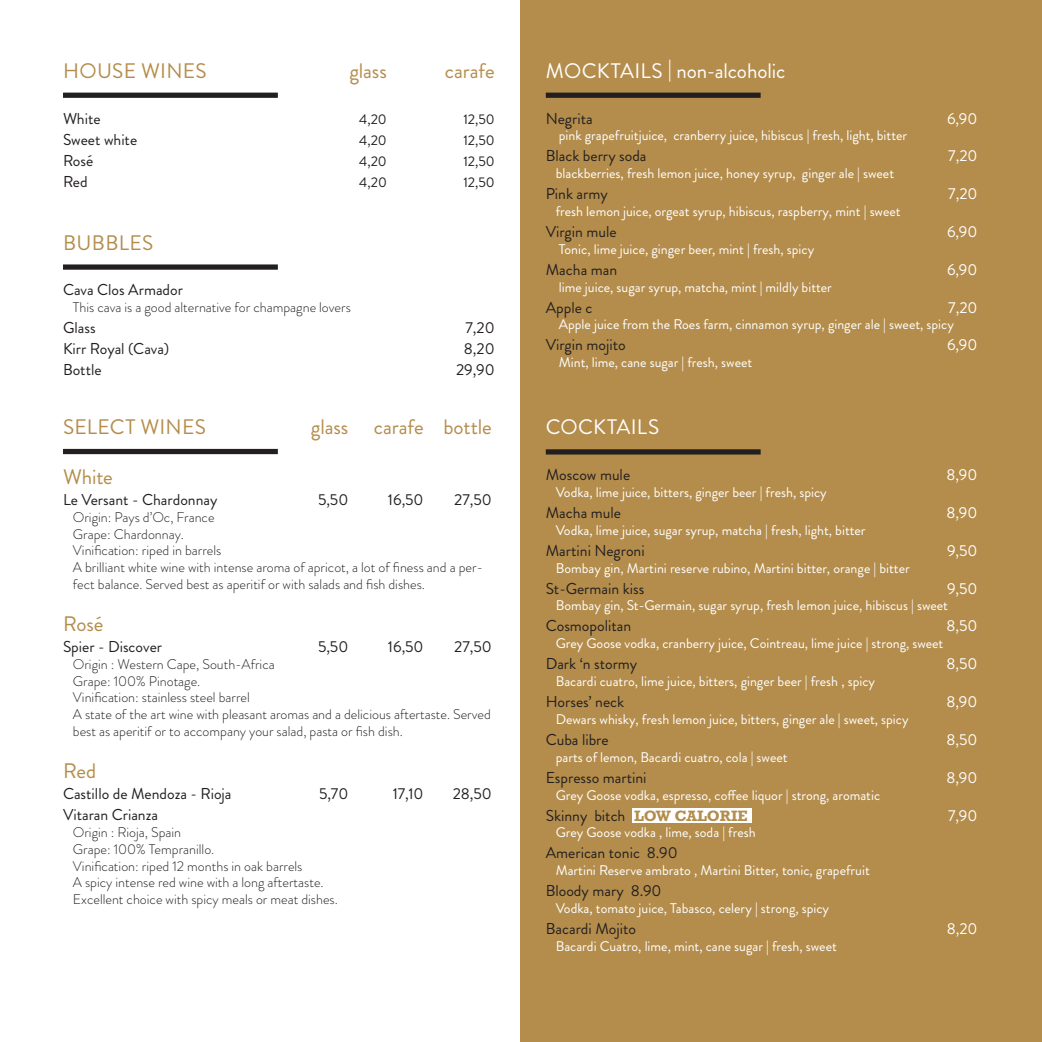
<style>
.page{position:relative;width:1042px;height:1042px;background:#fff}
.page>*{position:absolute;margin:0;border:0;box-sizing:border-box;transform-origin:0 0}
.t1{font:21px "Brandon Grotesque";color:#b48d4c}
.t2{font:21px "Brandon Grotesque";color:#fff}
.t3{font:15.75px "Brandon Grotesque";color:#231f20}
.t4{font:15.75px "Brandon Grotesque";color:#fff}
.t5{font:700 15.22px "Rockwell";color:#b48d4c}
.t6{font:14px "Brandon Grotesque";color:#fff}
.t7{font:300 14px/16.8px "Brandon Grotesque";color:#231f20}
.t8{font:14px "Brandon Grotesque";color:#231f20}
</style>
<div class="page">
<div style="left:63px;top:93px;width:215px;height:5px;background:#231f20"></div>
<div style="left:63px;top:264px;width:215px;height:6px;background:#231f20"></div>
<div style="left:63px;top:449px;width:215px;height:5px;background:#231f20"></div>
<div style="left:520px;top:0;width:522px;height:1042px;background:#b48d4c"></div>
<div style="left:546px;top:93px;width:214px;height:5px;background:#231f20"></div>
<div style="left:546px;top:449px;width:214px;height:5px;background:#231f20"></div>
<div style="left:632px;top:808px;width:119px;height:14px;background:#fff"></div>
<h1 class="t1" style="left:63px;top:56px;width:145px">HOUSE WINES</h1>
<h1 class="t1" style="left:349px;top:56px;width:39px">glass</h1>
<h1 class="t1" style="left:445px;top:56px;width:51px">carafe</h1>
<p class="t3" style="left:63px;top:107px;width:39px">White</p>
<p class="t8" style="left:359px;top:109px;width:29px">4,20</p>
<p class="t8" style="left:463px;top:109px;width:33px">12,50</p>
<p class="t3" style="left:63px;top:128px;width:76px">Sweet white</p>
<p class="t8" style="left:359px;top:130px;width:29px">4,20</p>
<p class="t8" style="left:463px;top:130px;width:33px">12,50</p>
<p class="t3" style="left:63px;top:149px;width:32px">Rosé</p>
<p class="t8" style="left:359px;top:151px;width:29px">4,20</p>
<p class="t8" style="left:463px;top:151px;width:33px">12,50</p>
<p class="t3" style="left:63px;top:170px;width:26px">Red</p>
<p class="t8" style="left:359px;top:172px;width:29px">4,20</p>
<p class="t8" style="left:463px;top:172px;width:33px">12,50</p>
<h1 class="t1" style="left:63px;top:228px;width:92px">BUBBLES</h1>
<p class="t3" style="left:63px;top:279px;width:122px">Cava Clos Armador</p>
<p class="t7" style="left:73px;top:299px;width:279px">This cava is a good alternative for champagne lovers</p>
<p class="t3" style="left:63px;top:317px;width:34px">Glass</p>
<p class="t3" style="left:465px;top:317px;width:31px">7,20</p>
<p class="t3" style="left:63px;top:338px;width:108px">Kirr Royal (Cava)</p>
<p class="t3" style="left:464px;top:338px;width:32px">8,20</p>
<p class="t3" style="left:63px;top:359px;width:40px">Bottle</p>
<p class="t3" style="left:456px;top:359px;width:40px">29,90</p>
<h1 class="t1" style="left:63px;top:412px;width:144px">SELECT WINES</h1>
<h1 class="t1" style="left:311px;top:412px;width:182px">glass carafe bottle</h1>
<h1 class="t1" style="left:63px;top:462px;width:51px">White</h1>
<p class="t3" style="left:63px;top:489px;width:156px">Le Versant - Chardonnay</p>
<p class="t3" style="left:318px;top:489px;width:32px">5,50</p>
<p class="t3" style="left:388px;top:489px;width:37px">16,50</p>
<p class="t3" style="left:454px;top:489px;width:39px">27,50</p>
<p class="t7" style="left:73px;top:509px;width:412px">Origin: Pays d’Oc, France<br>Grape: Chardonnay.<br>Vinification: riped in barrels<br>A brilliant white wine with intense aroma of apricot, a lot of finess and a per&shy;fect balance. Served best as aperitif or with salads and fish dishes.</p>
<h1 class="t1" style="left:63px;top:609px;width:42px">Rosé</h1>
<p class="t3" style="left:63px;top:636px;width:101px">Spier - Discover</p>
<p class="t3" style="left:318px;top:636px;width:32px">5,50</p>
<p class="t3" style="left:388px;top:636px;width:37px">16,50</p>
<p class="t3" style="left:454px;top:636px;width:39px">27,50</p>
<p class="t7" style="left:73px;top:656px;width:419px">Origin : Western Cape, South-Africa<br>Grape: 100% Pinotage.<br>Vinification: stainless steel barrel<br>A state of the art wine with pleasant aromas and a delicious aftertaste. Served best as aperitif or to accompany your salad, pasta or fish dish.</p>
<h1 class="t1" style="left:63px;top:756px;width:35px">Red</h1>
<p class="t3" style="left:63px;top:783px;width:170px">Castillo de Mendoza - Rioja</p>
<p class="t3" style="left:319px;top:783px;width:31px">5,70</p>
<p class="t3" style="left:393px;top:783px;width:32px">17,10</p>
<p class="t3" style="left:453px;top:783px;width:41px">28,50</p>
<p class="t3" style="left:63px;top:804px;width:97px">Vitaran Crianza</p>
<p class="t7" style="left:73px;top:824px;width:266px">Origin : Rioja, Spain<br>Grape: 100% Tempranillo.<br>Vinification: riped 12 months in oak barrels<br>A spicy intense red wine with a long aftertaste.<br>Excellent choice with spicy meals or meat dishes.</p>
<h1 class="t2" style="left:546px;top:56px;width:241px">MOCKTAILS | non-alcoholic</h1>
<p class="t3" style="left:546px;top:107px;width:48px">Negrita</p>
<p class="t4" style="left:947px;top:107px;width:32px">6,90</p>
<p class="t6" style="left:559px;top:126px;width:350px">pink grapefruitjuice, cranberry juice, hibiscus | fresh, light, bitter</p>
<p class="t3" style="left:546px;top:145px;width:102px">Black berry soda</p>
<p class="t4" style="left:948px;top:145px;width:31px">7,20</p>
<p class="t6" style="left:556px;top:164px;width:340px">blackberries, fresh lemon juice, honey syrup, ginger ale | sweet</p>
<p class="t3" style="left:546px;top:183px;width:64px">Pink army</p>
<p class="t4" style="left:948px;top:183px;width:31px">7,20</p>
<p class="t6" style="left:556px;top:201px;width:346px">fresh lemon juice, orgeat syrup, hibiscus, raspberry, mint | sweet</p>
<p class="t3" style="left:546px;top:221px;width:72px">Virgin mule</p>
<p class="t4" style="left:947px;top:221px;width:32px">6,90</p>
<p class="t6" style="left:559px;top:239px;width:257px">Tonic, lime juice, ginger beer, mint | fresh, spicy</p>
<p class="t3" style="left:546px;top:258px;width:73px">Macha man</p>
<p class="t4" style="left:947px;top:258px;width:32px">6,90</p>
<p class="t6" style="left:559px;top:277px;width:275px">lime juice, sugar syrup, matcha, mint | mildly bitter</p>
<p class="t3" style="left:546px;top:296px;width:48px">Apple c</p>
<p class="t4" style="left:948px;top:296px;width:31px">7,20</p>
<p class="t6" style="left:559px;top:315px;width:397px">Apple juice from the Roes farm, cinnamon syrup, ginger ale | sweet, spicy</p>
<p class="t3" style="left:546px;top:334px;width:81px">Virgin mojito</p>
<p class="t4" style="left:947px;top:334px;width:32px">6,90</p>
<p class="t6" style="left:559px;top:353px;width:195px">Mint, lime, cane sugar | fresh, sweet</p>
<h1 class="t2" style="left:546px;top:413px;width:115px">COCKTAILS</h1>
<p class="t3" style="left:546px;top:464px;width:86px">Moscow mule</p>
<p class="t4" style="left:946px;top:464px;width:32px">8,90</p>
<p class="t6" style="left:556px;top:482px;width:272px">Vodka, lime juice, bitters, ginger beer | fresh, spicy</p>
<p class="t3" style="left:546px;top:502px;width:77px">Macha mule</p>
<p class="t4" style="left:946px;top:502px;width:32px">8,90</p>
<p class="t6" style="left:556px;top:520px;width:311px">Vodka, lime juice, sugar syrup, matcha | fresh, light, bitter</p>
<p class="t3" style="left:546px;top:539px;width:100px">Martini Negroni</p>
<p class="t4" style="left:947px;top:539px;width:32px">9,50</p>
<p class="t6" style="left:556px;top:558px;width:355px">Bombay gin, Martini reserve rubino, Martini bitter, orange | bitter</p>
<p class="t3" style="left:546px;top:577px;width:100px">St-Germain kiss</p>
<p class="t4" style="left:947px;top:577px;width:32px">9,50</p>
<p class="t6" style="left:556px;top:596px;width:394px">Bombay gin, St-Germain, sugar syrup, fresh lemon juice, hibiscus | sweet</p>
<p class="t3" style="left:546px;top:615px;width:87px">Cosmopolitan</p>
<p class="t4" style="left:946px;top:615px;width:32px">8,50</p>
<p class="t6" style="left:556px;top:634px;width:389px">Grey Goose vodka, cranberry juice, Cointreau, lime juice | strong, sweet</p>
<p class="t3" style="left:546px;top:653px;width:93px">Dark ‘n stormy</p>
<p class="t4" style="left:946px;top:653px;width:32px">8,50</p>
<p class="t6" style="left:556px;top:671px;width:321px">Bacardi cuatro, lime juice, bitters, ginger beer | fresh , spicy</p>
<p class="t3" style="left:546px;top:691px;width:80px">Horses’ neck</p>
<p class="t4" style="left:946px;top:691px;width:32px">8,90</p>
<p class="t6" style="left:556px;top:709px;width:354px">Dewars whisky, fresh lemon juice, bitters, ginger ale | sweet, spicy</p>
<p class="t3" style="left:546px;top:728px;width:64px">Cuba libre</p>
<p class="t4" style="left:946px;top:728px;width:32px">8,50</p>
<p class="t6" style="left:556px;top:747px;width:233px">parts of lemon, Bacardi cuatro, cola | sweet</p>
<p class="t3" style="left:546px;top:766px;width:102px">Espresso martini</p>
<p class="t4" style="left:946px;top:766px;width:32px">8,90</p>
<p class="t6" style="left:556px;top:785px;width:326px">Grey Goose vodka, espresso, coffee liquor | strong, aromatic</p>
<p class="t3" style="left:546px;top:804px;width:81px">Skinny bitch</p>
<p class="t4" style="left:948px;top:804px;width:31px">7,90</p>
<p class="t6" style="left:556px;top:823px;width:201px">Grey Goose vodka , lime, soda | fresh</p>
<p class="t3" style="left:546px;top:842px;width:133px">American tonic 8.90</p>
<p class="t6" style="left:556px;top:860px;width:316px">Martini Reserve ambrato , Martini Bitter, tonic, grapefruit</p>
<p class="t3" style="left:546px;top:880px;width:117px">Bloody mary 8.90</p>
<p class="t6" style="left:556px;top:898px;width:275px">Vodka, tomato juice, Tabasco, celery | strong, spicy</p>
<p class="t3" style="left:546px;top:917px;width:92px">Bacardi Mojito</p>
<p class="t4" style="left:946px;top:917px;width:32px">8,20</p>
<p class="t6" style="left:556px;top:936px;width:283px">Bacardi Cuatro, lime, mint, cane sugar | fresh, sweet</p>
<p class="t5" style="left:634px;top:806px;width:115px">LOW CALORIE</p>
</div>
